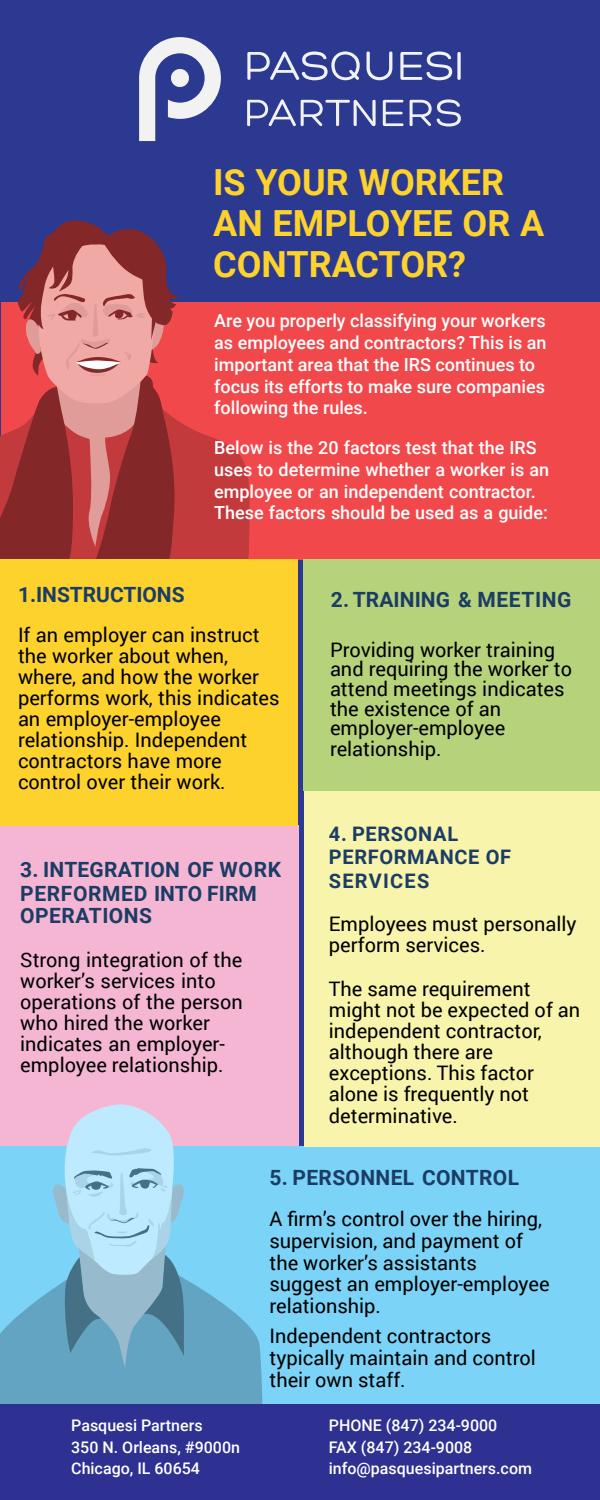
<style>
.page{position:relative;width:600px;height:1500px;background:#2b3990}
.page>*{position:absolute;margin:0;border:0;box-sizing:border-box;transform-origin:0 0}
.t1{font:700 36px/41.2px "Roboto";color:#fdd22d}
.t2{font:700 21px/23px "Roboto";letter-spacing:.015em;color:#1b3c65}
.t3{font:20px/21px "Roboto";color:#000}
.t4{font:700 20px/23.6px "Roboto";letter-spacing:.035em;color:#1b3c65}
.t5{font:500 18px/21.7px "Roboto";color:#fff}
.t6{font:500 16px/21.3px "Roboto";color:#fff}
</style>
<div class="page">
<svg style="left:247px;top:51px;width:214px;height:76px"></svg>
<svg style="left:139px;top:37px;width:82px;height:104px"></svg>
<div style="left:1px;top:302px;width:599px;height:258px;background:#f1484b"></div>
<svg style="left:180px;top:422px;width:70px;height:138px;fill:#c33a3d"></svg>
<svg style="left:0;top:220px;width:180px;height:340px"></svg>
<div style="left:303px;top:560px;width:297px;height:231px;background:#b6d27b"></div>
<div style="left:0;top:1146px;width:600px;height:258px;background:#7bd3f7"></div>
<div style="left:304px;top:791px;width:296px;height:356px;background:#f8f4ab"></div>
<div style="left:0;top:826px;width:299px;height:320px;background:#f4b6d3"></div>
<svg style="left:0;top:1280px;width:263px;height:124px;fill:#62a4c1"></svg>
<svg style="left:51px;top:1104px;width:135px;height:265px"></svg>
<div style="left:0;top:560px;width:298px;height:266px;background:#fdd22d"></div>
<div style="left:0;top:1404px;width:600px;height:96px;background:#2e3092"></div>
<h1 class="t1" style="left:213px;top:165px;width:333px">IS YOUR WORKER<br>AN EMPLOYEE OR A<br>CONTRACTOR?</h1>
<p class="t2" style="left:18px;top:585px;width:168px">1.INSTRUCTIONS</p>
<p class="t5" style="left:214px;top:312px;width:334px">Are you properly classifying your workers as employees and contractors? This is an important area that the IRS continues to focus its efforts to make sure companies following the rules.</p>
<p class="t5" style="left:214px;top:439px;width:337px">Below is the 20 factors test that the IRS uses to determine whether a worker is an employee or an independent contractor.<br>These factors should be used as a guide:</p>
<p class="t2" style="left:331px;top:591px;width:242px">2. TRAINING &amp; MEETING</p>
<p class="t3" style="left:18px;top:624px;width:263px">If an employer can instruct the worker about when, where, and how the worker performs work, this indicates an employer-employee relationship. Independent contractors have more control over their work.</p>
<p class="t2" style="left:20px;top:860px;width:262px">3. INTEGRATION OF WORK<br>PERFORMED INTO FIRM<br>OPERATIONS</p>
<p class="t3" style="left:20px;top:948px;width:224px">Strong integration of the worker’s services into operations of the person who hired the worker indicates an employer&shy;employee relationship.</p>
<p class="t3" style="left:330px;top:639px;width:244px;line-height:19.8px">Providing worker training and requiring the worker to attend meetings indicates the existence of an employer-employee relationship.</p>
<p class="t4" style="left:329px;top:824px;width:184px">4. PERSONAL<br>PERFORMANCE OF<br>SERVICES</p>
<p class="t3" style="left:329px;top:913px;width:249px">Employees must personally perform services.</p>
<p class="t3" style="left:329px;top:977px;width:253px">The same requirement might not be expected of an independent contractor, although there are exceptions. This factor alone is frequently not determinative.</p>
<p class="t2" style="left:269px;top:1168px;width:251px">5. PERSONNEL CONTROL</p>
<p class="t3" style="left:269px;top:1208px;width:282px;line-height:21.7px">A firm’s control over the hiring, supervision, and payment of the worker’s assistants suggest an employer-employee relationship.</p>
<p class="t3" style="left:269px;top:1325px;width:268px;line-height:21.7px">Independent contractors typically maintain and control their own staff.</p>
<p class="t6" style="left:71px;top:1417px;width:170px">Pasquesi Partners<br>350 N. Orleans, #9000n<br>Chicago, IL 60654</p>
<p class="t6" style="left:329px;top:1417px;width:205px">PHONE (847) 234-9000<br>FAX (847) 234-9008 info@pasquesipartners.com</p>
</div>
